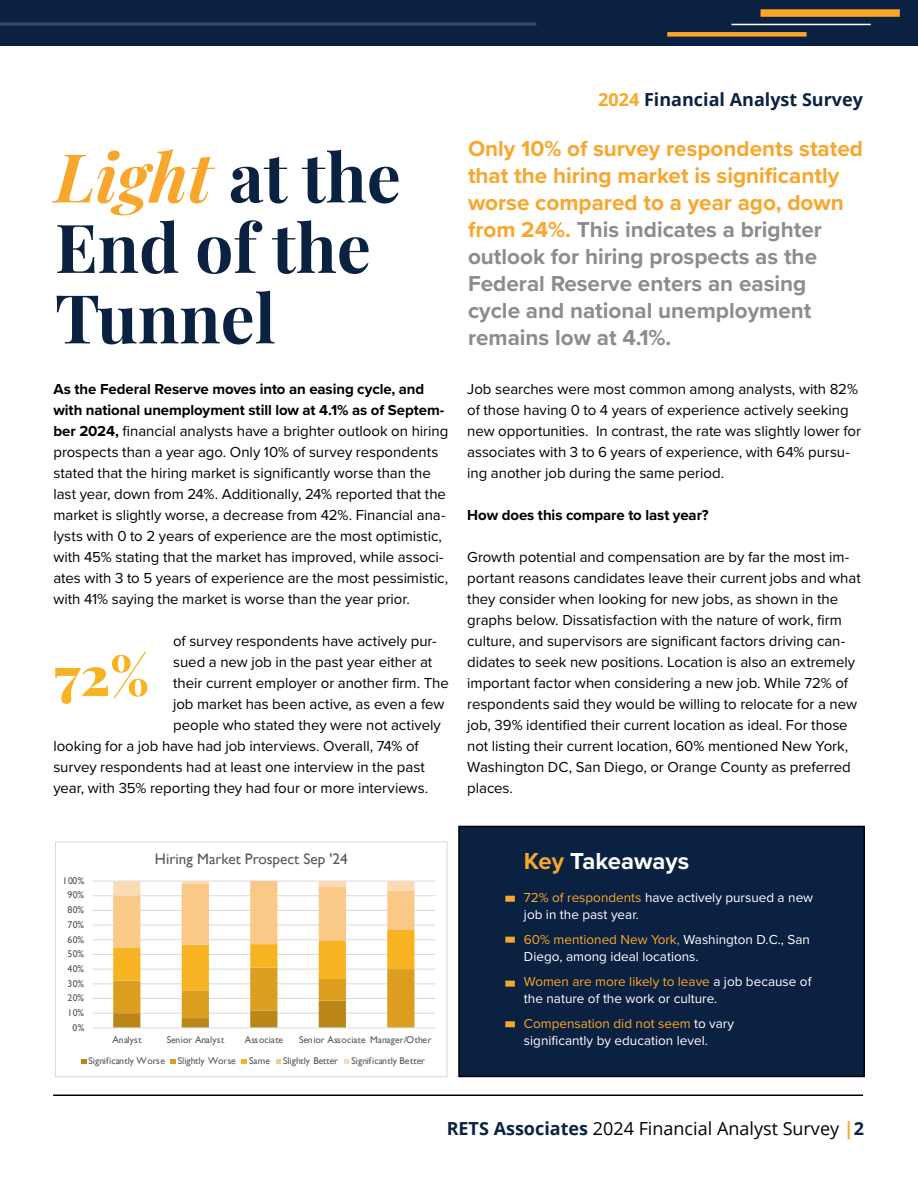
<style>
.page{position:relative;width:918px;height:1188px;background:#fff}
.page>*{position:absolute;margin:0;border:0;box-sizing:border-box;transform-origin:0 0}
.t1{font:700 67.5px/70.5px "Playfair Display";color:#0b2142}
.t2{font:900 54px "Playfair Display";color:#f7b322}
.t3{font:700 24px "Proxima Nova";color:#fff}
.t4{font:700 22.5px/27px "Proxima Nova";color:#8a8c8e}
.t5{font:18px "Open Sans";color:#000}
.t6{font:700 18px "Open Sans";color:#0b2142}
.t7{font:15.15px "Gill Sans";color:#595959}
.t8{font:15px/21px "Proxima Nova";letter-spacing:-.005em;color:#000}
.t9{font:700 15px "Proxima Nova";letter-spacing:-.005em;color:#000}
.t10{font:13.5px/16.5px "Proxima Nova";color:#fff}
.t11{font:9.75px "Gill Sans";letter-spacing:.005em;color:#595959}
.s1{font-style:italic;color:#f8a62c}
.s2{font-weight:700}
.s3{color:#faa727}
.s4{color:#f8a62c}
.s5{font-weight:700;color:#0b2142}
.s6{font-weight:700;color:#f8a62c}
</style>
<div class="page">
<div style="left:0;top:0;width:918px;height:46px;background:#0b2142"></div>
<div style="left:761px;top:9px;width:139px;height:8px;background:#faa727"></div>
<div style="left:667px;top:32px;width:140px;height:5px;background:#faa727"></div>
<hr style="left:731px;top:24px;width:140px;height:1px;background:#fff">
<hr style="left:0;top:23px;width:536px;height:3px;background:#fff">
<hr style="left:53px;top:1094px;width:810px;height:2px;background:#000">
<div style="left:459px;top:826px;width:405px;height:250px;background:#0b2142"></div>
<div style="left:458px;top:826px;width:407px;height:251px;border:2px solid #000"></div>
<div style="left:505px;top:896px;width:10px;height:6px;background:#f8a62c"></div>
<div style="left:505px;top:937px;width:10px;height:6px;background:#f8a62c"></div>
<div style="left:505px;top:981px;width:10px;height:6px;background:#f8a62c"></div>
<div style="left:505px;top:1021px;width:10px;height:6px;background:#f8a62c"></div>
<hr style="left:93px;top:1013px;width:342px;height:1px;background:#d9d9d9">
<hr style="left:93px;top:998px;width:342px;height:1px;background:#d9d9d9">
<hr style="left:93px;top:983px;width:342px;height:1px;background:#d9d9d9">
<hr style="left:93px;top:969px;width:342px;height:1px;background:#d9d9d9">
<hr style="left:93px;top:954px;width:342px;height:1px;background:#d9d9d9">
<hr style="left:93px;top:939px;width:342px;height:1px;background:#d9d9d9">
<hr style="left:93px;top:925px;width:342px;height:1px;background:#d9d9d9">
<hr style="left:93px;top:910px;width:342px;height:1px;background:#d9d9d9">
<hr style="left:93px;top:895px;width:342px;height:1px;background:#d9d9d9">
<hr style="left:93px;top:881px;width:342px;height:1px;background:#d9d9d9">
<svg style="left:113px;top:881px;width:301px;height:146px"></svg>
<hr style="left:93px;top:1027px;width:342px;height:1px;background:#d9d9d9">
<svg style="left:81px;top:1059px;width:6px;height:5px"></svg>
<svg style="left:170px;top:1059px;width:6px;height:5px"></svg>
<svg style="left:242px;top:1059px;width:5px;height:5px"></svg>
<svg style="left:276px;top:1059px;width:5px;height:5px"></svg>
<svg style="left:344px;top:1059px;width:5px;height:5px"></svg>
<div style="left:55px;top:842px;width:392px;height:235px;border:1px solid #d9d9d9"></div>
<h1 class="t1" style="left:55px;top:136px;width:347px"><span class="s1">Light</span> at the<br>End of the<br>Tunnel</h1>
<p class="t8" style="left:53px;top:378px;width:396px"><span class="s2">As the Federal Reserve moves into an easing cycle, and with national unemployment still low at 4.1% as of Septem&shy;ber 2024,</span> financial analysts have a brighter outlook on hiring prospects than a year ago. Only 10% of survey respondents stated that the hiring market is significantly worse than the last year, down from 24%. Additionally, 24% reported that the market is slightly worse, a decrease from 42%. Financial ana&shy;lysts with 0 to 2 years of experience are the most optimistic, with 45% stating that the market has improved, while associ&shy;ates with 3 to 5 years of experience are the most pessimistic, with 41% saying the market is worse than the year prior.</p>
<p class="t8" style="left:173px;top:630px;width:265px">of survey respondents have actively pur-</p>
<p class="t8" style="left:173px;top:651px;width:261px">sued a new job in the past year either at</p>
<p class="t8" style="left:173px;top:672px;width:277px">their current employer or another firm. The</p>
<p class="t8" style="left:173px;top:693px;width:273px">job market has been active, as even a few</p>
<p class="t8" style="left:173px;top:714px;width:269px">people who stated they were not actively</p>
<p class="t8" style="left:53px;top:735px;width:367px">looking for a job have had job interviews. Overall, 74% of</p>
<p class="t8" style="left:53px;top:756px;width:373px">survey respondents had at least one interview in the past</p>
<p class="t8" style="left:53px;top:777px;width:376px">year, with 35% reporting they had four or more interviews.</p>
<h2 class="t2" style="left:54px;top:633px;width:97px">72%</h2>
<p class="t6" style="left:598px;top:87px;width:266px"><span class="s3">2024</span> Financial Analyst Survey</p>
<p class="t4" style="left:468px;top:135px;width:397px"><span class="s4">Only 10% of survey respondents stated that the hiring market is significantly worse compared to a year ago, down from 24%.</span> This indicates a brighter outlook for hiring prospects as the Federal Reserve enters an easing cycle and national unemployment remains low at 4.1%.</p>
<p class="t8" style="left:467px;top:378px;width:395px">Job searches were most common among analysts, with 82% of those having 0 to 4 years of experience actively seeking new opportunities. In contrast, the rate was slightly lower for associates with 3 to 6 years of experience, with 64% pursu&shy;ing another job during the same period.</p>
<p class="t9" style="left:467px;top:504px;width:243px">How does this compare to last year?</p>
<p class="t8" style="left:467px;top:546px;width:395px">Growth potential and compensation are by far the most im&shy;portant reasons candidates leave their current jobs and what they consider when looking for new jobs, as shown in the graphs below. Dissatisfaction with the nature of work, firm culture, and supervisors are significant factors driving can&shy;didates to seek new positions. Location is also an extremely important factor when considering a new job. While 72% of respondents said they would be willing to relocate for a new job, 39% identified their current location as ideal. For those not listing their current location, 60% mentioned New York, Washington DC, San Diego, or Orange County as preferred places.</p>
<p class="t11" style="left:63px;top:875px;width:23px">100%</p>
<p class="t11" style="left:68px;top:890px;width:18px">90%</p>
<p class="t11" style="left:68px;top:904px;width:18px">80%</p>
<p class="t11" style="left:68px;top:919px;width:18px">70%</p>
<p class="t11" style="left:68px;top:934px;width:18px">60%</p>
<p class="t11" style="left:68px;top:948px;width:18px">50%</p>
<p class="t11" style="left:68px;top:963px;width:18px">40%</p>
<p class="t11" style="left:68px;top:978px;width:18px">30%</p>
<p class="t11" style="left:68px;top:992px;width:18px">20%</p>
<p class="t11" style="left:68px;top:1007px;width:18px">10%</p>
<p class="t11" style="left:72px;top:1022px;width:14px">0%</p>
<p class="t7" style="left:155px;top:850px;width:194px">Hiring Market Prospect Sep '24</p>
<p class="t11" style="left:112px;top:1034px;width:31px">Analyst</p>
<p class="t11" style="left:167px;top:1034px;width:59px">Senior Analyst</p>
<p class="t11" style="left:245px;top:1034px;width:40px">Associate</p>
<p class="t11" style="left:299px;top:1034px;width:134px">Senior Associate Manager/Other</p>
<p class="t11" style="left:89px;top:1055px;width:78px">Significantly Worse</p>
<p class="t11" style="left:178px;top:1055px;width:59px">Slightly Worse</p>
<p class="t11" style="left:249px;top:1055px;width:22px">Same</p>
<p class="t11" style="left:283px;top:1055px;width:56px">Slightly Better</p>
<p class="t11" style="left:352px;top:1055px;width:75px">Significantly Better</p>
<h3 class="t3" style="left:524px;top:843px;width:167px"><span class="s4">Key</span> Takeaways</h3>
<p class="t10" style="left:524px;top:889px;width:291px"><span class="s4">72% of respondents</span> have actively pursued a new job in the past year.</p>
<p class="t10" style="left:524px;top:931px;width:288px"><span class="s3">60% mentioned New York,</span> Washington D.C., San<br>Diego, among ideal locations.</p>
<p class="t10" style="left:524px;top:973px;width:289px"><span class="s3">Women are more likely to leave</span> a job because of the nature of the work or culture.</p>
<p class="t10" style="left:524px;top:1015px;width:212px"><span class="s3">Compensation did not seem</span> to vary significantly by education level.</p>
<p class="t5" style="left:447px;top:1116px;width:419px"><span class="s5">RETS Associates</span> 2024 Financial Analyst Survey <span class="s6">|</span><span class="s5">2</span></p>
</div>
